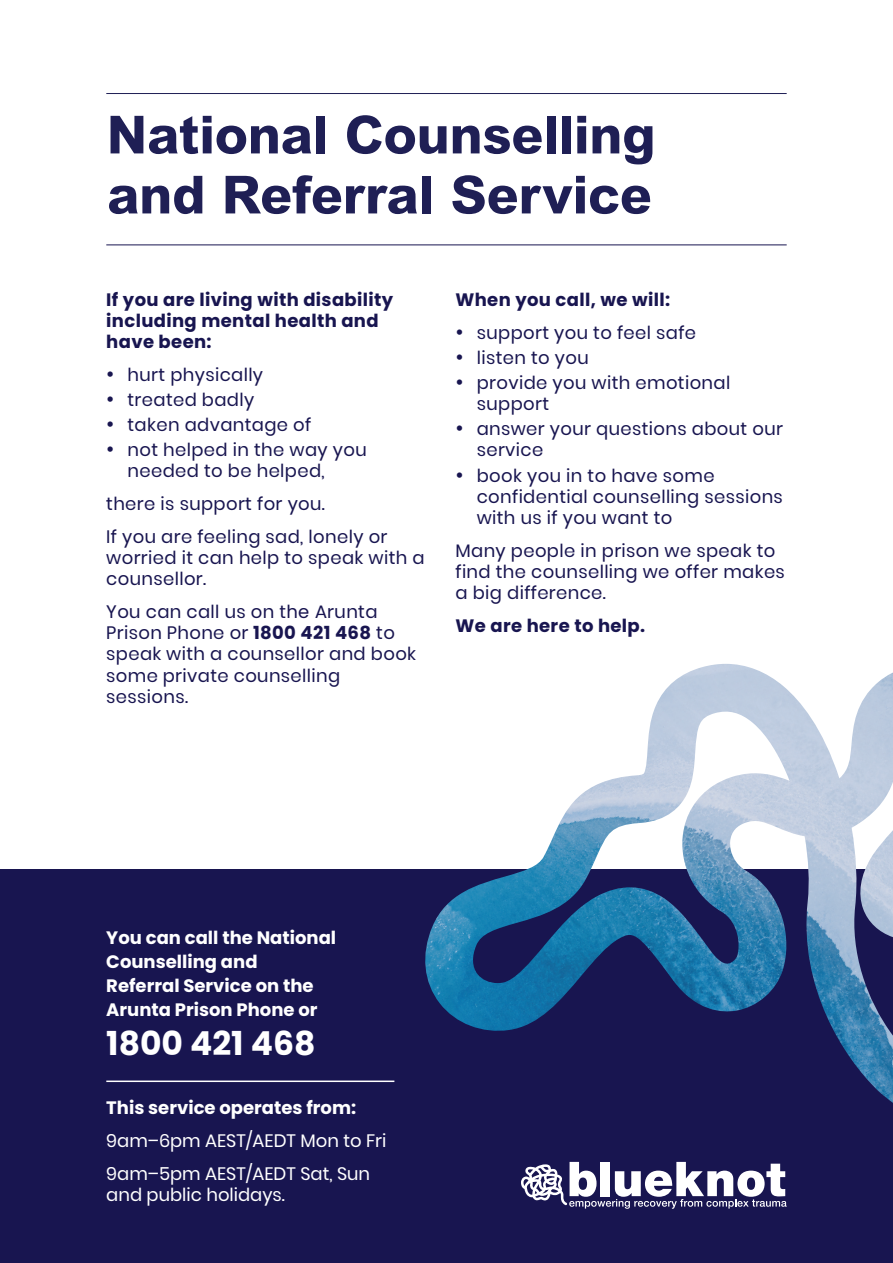
<style>
.page{position:relative;width:893px;height:1263px;background:#fff}
.page>*{position:absolute;margin:0;border:0;box-sizing:border-box;transform-origin:0 0}
.t1{font:800 52.5px/60px "Arial";letter-spacing:-.01em;color:#1f1f55}
.t2{font:700 33px "Poppins";color:#fff}
.t3{font:18px/21px "Poppins";letter-spacing:.02em;color:#181550}
.t4{font:700 18px/24px "Poppins";color:#fff}
.t5{font:700 18px/21px "Poppins";letter-spacing:.02em;color:#181550}
.t6{font:18px/33px "Poppins";color:#fff}
.s1{font-style:inherit}
.s2{font-weight:700}
</style>
<div class="page">
<div style="left:0;top:870px;width:893px;height:393px;background:#181550"></div>
<hr style="left:106px;top:93px;width:681px;height:1px;background:#1f1f55">
<hr style="left:106px;top:244px;width:681px;height:1px;background:#181550">
<img style="left:421px;top:664px;width:472px;height:439px">
<svg style="left:521px;top:1162px;width:266px;height:47px"></svg>
<hr style="left:106px;top:1080px;width:288px;height:2px;background:#fff">
<h1 class="t1" style="left:106px;top:105px;width:550px">National Counselling and Referral Service</h1>
<p class="t5" style="left:106px;top:289px;width:288px">If you are living with disability including mental health and have been:</p>
<p class="t3" style="left:106px;top:364px;width:158px">• hurt physically</p>
<p class="t3" style="left:106px;top:389px;width:149px">• treated badly</p>
<p class="t3" style="left:106px;top:414px;width:207px">• taken advantage of</p>
<p class="t3" style="left:128px;top:440px;width:241px;text-indent:-21px">• not helped in the way you needed to be helped,</p>
<p class="t3" style="left:106px;top:488px;width:283px;line-height:33px">there is support for you.<br>If you are feeling sad, lonely or</p>
<p class="t3" style="left:106px;top:548px;width:320px">worried it can help to speak with a counsellor.</p>
<p class="t3" style="left:106px;top:602px;width:311px">You can call us on <span class="s1">the</span> Arunta<br>Prison Phone or <span class="s2">1800 421 468</span> to speak with a counsellor and book some private counselling sessions.</p>
<p class="t5" style="left:455px;top:289px;width:216px">When you call, we will:</p>
<p class="t3" style="left:455px;top:322px;width:242px">• support you to feel safe</p>
<p class="t3" style="left:455px;top:347px;width:135px">• listen to you</p>
<p class="t3" style="left:477px;top:372px;width:255px;text-indent:-21px">• provide you with emotional support</p>
<p class="t3" style="left:477px;top:419px;width:308px;text-indent:-21px">• answer your questions about our service</p>
<p class="t3" style="left:477px;top:465px;width:308px;text-indent:-21px">• book you in to have some confidential counselling sessions with us if you want to</p>
<p class="t3" style="left:455px;top:540px;width:331px">Many people in prison we speak to find the counselling we offer makes a big difference.</p>
<p class="t5" style="left:455px;top:615px;width:191px">We are here to help.</p>
<p class="t4" style="left:106px;top:925px;width:231px">You can call the National<br>Counselling and<br>Referral Service on <span class="s1">the<br></span>Arunta Prison Phone <span class="s1">or</span></p>
<h2 class="t2" style="left:106px;top:1025px;width:211px">1800 421 468</h2>
<p class="t4" style="left:106px;top:1095px;width:251px">This service operates from:</p>
<p class="t6" style="left:106px;top:1124px;width:282px">9am–6pm AEST/AEDT Mon to Fri<br>9am–5pm AEST/AEDT Sat, Sun</p>
<p class="t6" style="left:106px;top:1178px;width:180px">and public holidays.</p>
</div>
